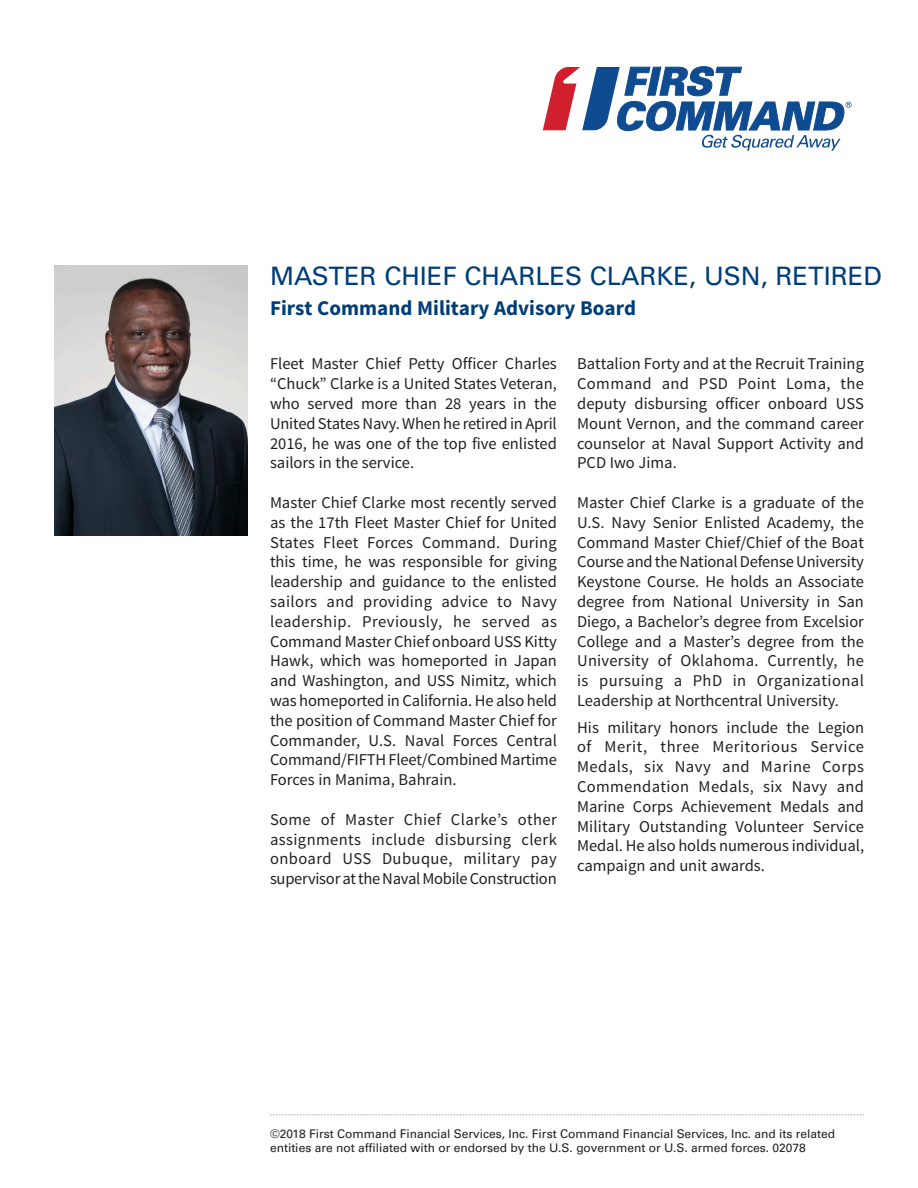
<style>
.page{position:relative;width:918px;height:1188px;background:#fff}
.page>*{position:absolute;margin:0;border:0;box-sizing:border-box;transform-origin:0 0}
.Name{font:25.5px "Univers LT Pro 55 Roman";color:#003d78}
.t1{font:700 21px "Source Sans Pro";color:#003d78}
.Body{font:16.5px/19.8px "Source Sans Pro";color:#231f20;text-align:justify}
.t2{font:12px/14.4px "Univers LT Pro 55 Roman";color:#231f20}
</style>
<div class="page">
<svg style="left:543px;top:66px;width:309px;height:85px"></svg>
<img style="left:54px;top:265px;width:193px;height:270px">
<svg style="left:270px;top:1114px;width:594px;height:1px"></svg>
<p class="Name" style="left:270px;top:258px;width:613px">MASTER CHIEF CHARLES CLARKE, USN, RETIRED</p>
<p class="t1" style="left:270px;top:294px;width:368px">First Command Military Advisory Board</p>
<p class="Body" style="left:270px;top:354px;width:288px">Fleet Master Chief Petty Officer Charles “Chuck” Clarke is a United States Veteran, who served more than 28 years in the United States Navy. When he retired in April 2016, he was one of the top five enlisted sailors in the service.</p>
<p class="Body" style="left:270px;top:493px;width:289px">Master Chief Clarke most recently served as the 17th Fleet Master Chief for United States Fleet Forces Command. During this time, he was responsible for giving leadership and guidance to the enlisted sailors and providing advice to Navy leadership. Previously, he served as Command Master Chief onboard USS Kitty Hawk, which was homeported in Japan and Washington, and USS Nimitz, which was homeported in California. He also held the position of Command Master Chief for Commander, U.S. Naval Forces Central Command/FIFTH Fleet/Combined Martime Forces in Manima, Bahrain.</p>
<p class="Body" style="left:270px;top:810px;width:288px">Some of Master Chief Clarke’s other assignments include disbursing clerk onboard USS Dubuque, military pay supervisor at the Naval Mobile Construction</p>
<p class="Body" style="left:577px;top:354px;width:288px">Battalion Forty and at the Recruit Training Command and PSD Point Loma, the deputy disbursing officer onboard USS Mount Vernon, and the command career counselor at Naval Support Activity and PCD Iwo Jima.</p>
<p class="Body" style="left:577px;top:493px;width:288px">Master Chief Clarke is a graduate of the U.S. Navy Senior Enlisted Academy, the Command Master Chief/Chief of the Boat Course and the National Defense University Keystone Course. He holds an Associate degree from National University in San Diego, a Bachelor’s degree from Excelsior College and a Master’s degree from the University of Oklahoma. Currently, he is pursuing a PhD in Organizational Leadership at Northcentral University.</p>
<p class="Body" style="left:577px;top:717px;width:289px">His military honors include the Legion of Merit, three Meritorious Service Medals, six Navy and Marine Corps Commendation Medals, six Navy and Marine Corps Achievement Medals and Military Outstanding Volunteer Service Medal. He also holds numerous individual, campaign and unit awards.</p>
<p class="t2" style="left:270px;top:1126px;width:567px">©2018 First Command Financial Services, Inc. First Command Financial Services, Inc. and its related entities are not affiliated with or endorsed by the U.S. government or U.S. armed forces. 02078</p>
</div>
